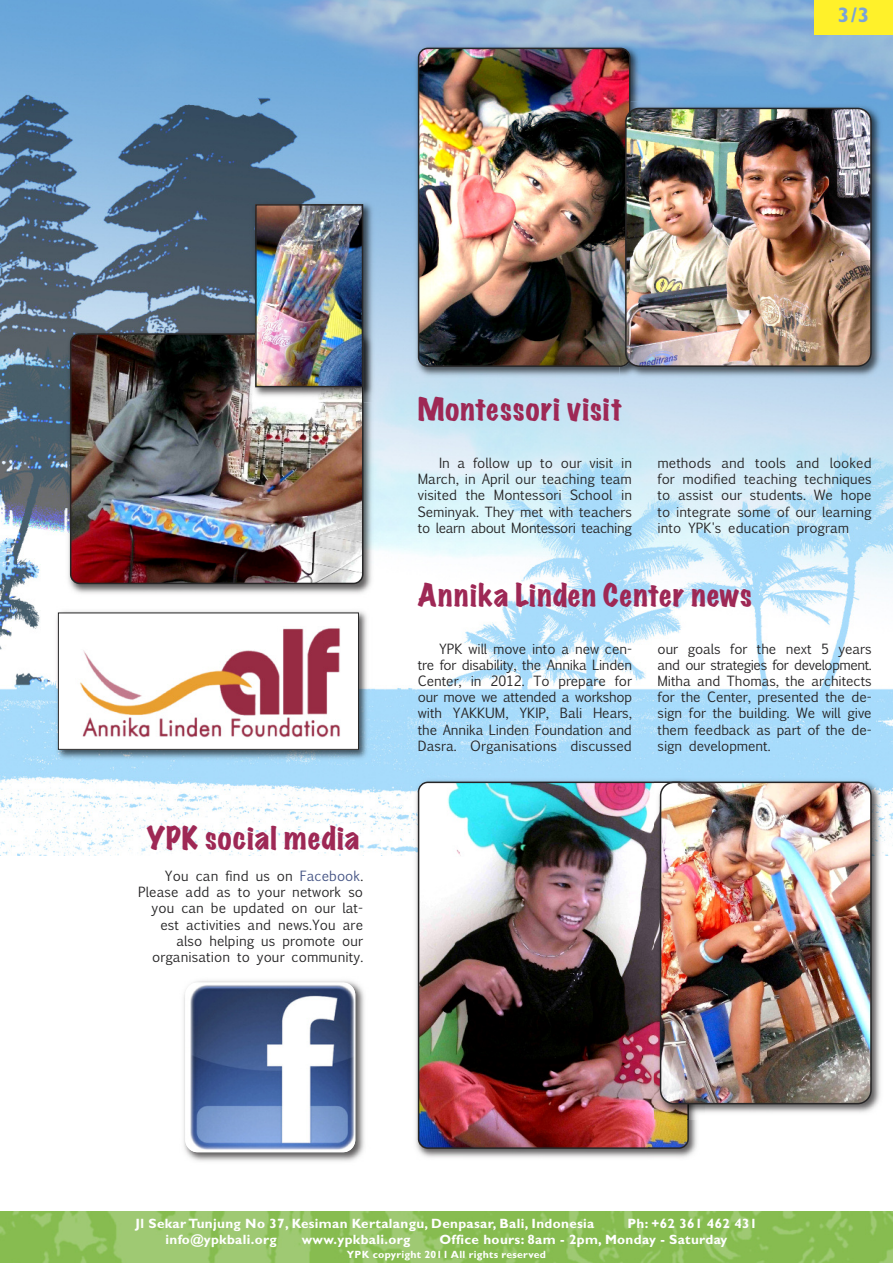
<style>
.page{position:relative;width:893px;height:1263px;background:#fff}
.page>*{position:absolute;margin:0;border:0;box-sizing:border-box;transform-origin:0 0}
.t1{font:expanded 28.5px "Marker Felt";letter-spacing:.035em;color:#9e2855}
.t2{font:21px "Courier";color:#7aa3d7}
.t3{font:700 21px "Gill Sans";color:#7aa3d7}
.t4{font:13.5px/16.2px "Euphemia UCAS";color:#272627;text-align:justify}
.t5{font:700 13.5px "Gill Sans";letter-spacing:.025em;color:#fff}
.t6{font:700 10.5px "Gill Sans";letter-spacing:.025em;color:#fff}
.s1{color:#465585}
</style>
<div class="page">
<img style="left:0;top:0;width:893px;height:855px">
<img style="left:0;top:1212px;width:893px;height:51px">
<img style="left:183px;top:980px;width:182px;height:182px">
<img style="left:185px;top:984px;width:170px;height:167px;border-radius:13px">
<img style="left:412px;top:775px;width:292px;height:383px">
<img style="left:418px;top:782px;width:271px;height:367px">
<img style="left:412px;top:41px;width:234px;height:341px">
<img style="left:418px;top:48px;width:212px;height:319px">
<img style="left:64px;top:327px;width:315px;height:272px">
<img style="left:70px;top:333px;width:293px;height:251px">
<div style="left:814px;top:0;width:79px;height:34px;background:#fff12a"></div>
<img style="left:52px;top:607px;width:322px;height:157px">
<div style="left:58px;top:613px;width:300px;height:136px;background:#fff"></div>
<img style="left:80px;top:628px;width:260px;height:110px">
<div style="left:58px;top:612px;width:301px;height:138px;border:1px solid #272627"></div>
<img style="left:249px;top:198px;width:129px;height:204px">
<img style="left:249px;top:335px;width:113px;height:67px">
<img style="left:258px;top:207px;width:102px;height:177px">
<div style="left:255px;top:204px;width:108px;height:183px;border:2px solid #272627"></div>
<img style="left:619px;top:102px;width:267px;height:280px">
<img style="left:619px;top:102px;width:10px;height:263px">
<img style="left:625px;top:108px;width:247px;height:259px">
<img style="left:704px;top:776px;width:182px;height:337px">
<img style="left:687px;top:1104px;width:17px;height:15px">
<img style="left:654px;top:776px;width:50px;height:7px">
<img style="left:654px;top:783px;width:33px;height:336px">
<img style="left:660px;top:782px;width:212px;height:322px">
<h1 class="t1" style="left:418px;top:388px;width:206px">Montessori visit</h1>
<h2 class="t3" style="left:838px;top:2px;width:33px">3/3</h2>
<h2 class="t2" style="left:833px;top:11px;width:42px">3/3</h2>
<p class="t4" style="left:418px;top:455px;width:216px;text-indent:21px">In a follow up to our visit in March, in April our teaching team visited the Montessori School in Seminyak. They met with teachers to learn about Montessori teaching</p>
<p class="t4" style="left:657px;top:455px;width:216px">methods and tools and looked for modified teaching techniques to assist our students. We hope to integrate some of our learning into YPK's education program</p>
<h1 class="t1" style="left:418px;top:574px;width:336px">Annika Linden Center news</h1>
<h1 class="t1" style="left:147px;top:817px;width:214px">YPK social media</h1>
<p class="t4" style="left:138px;top:868px;width:227px;text-align:right">You can find us on <span class="s1">Facebook</span>.<br>Please add as to your network so you can be updated on our lat&shy;est activities and news.You are also helping us promote our organisation to your community.</p>
<p class="t4" style="left:418px;top:641px;width:216px;text-indent:21px">YPK will move into a new cen&shy;tre for disability, the Annika Linden Center, in 2012. To prepare for our move we attended a workshop with YAKKUM, YKIP, Bali Hears, the Annika Linden Foundation and Dasra. Organisations discussed</p>
<p class="t4" style="left:657px;top:641px;width:216px">our goals for the next 5 years and our strategies for development.<br>Mitha and Thomas, the architects for the Center, presented the de&shy;sign for the building. We will give them feedback as part of the de&shy;sign development.</p>
<p class="t5" style="left:136px;top:1215px;width:460px">Jl Sekar Tunjung No 37, Kesiman Kertalangu, Denpasar, Bali, Indonesia</p>
<p class="t5" style="left:627px;top:1215px;width:131px">Ph: +62 361 462 431</p>
<p class="t5" style="left:165px;top:1231px;width:113px">info@ypkbali.org</p>
<p class="t5" style="left:302px;top:1231px;width:110px">www.ypkbali.org</p>
<p class="t5" style="left:439px;top:1231px;width:289px">Office hours: 8am - 2pm, Monday - Saturday</p>
<p class="t6" style="left:347px;top:1248px;width:201px">YPK copyright 2011 All rights reserved</p>
</div>
